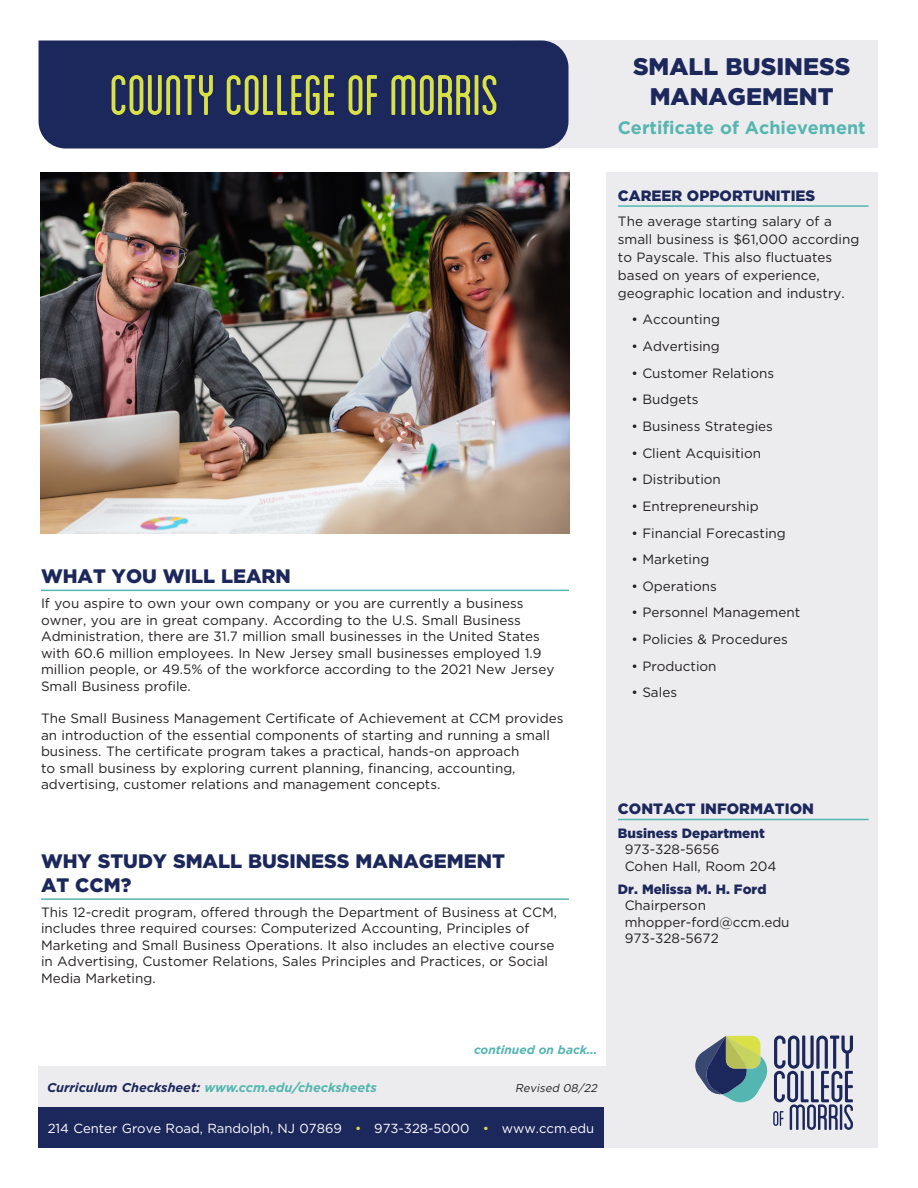
<style>
.page{position:relative;width:918px;height:1188px;background:#fff}
.page>*{position:absolute;margin:0;border:0;box-sizing:border-box;transform-origin:0 0}
.t1{font:condensed 60px "Blanch";letter-spacing:-.005em;color:#d9e146}
.MastHeader{font:900 24px/30px "Gotham";color:#1c275b;text-align:center}
.Headers{font:900 19.5px/23.4px "Gotham";color:#1c275b}
.Degree_Type{font:700 18px "Gotham";color:#55b6b1}
.Headers_Grey_Sidebar{font:900 15px "Gotham";color:#1c275b}
.Copy{font:13.5px/16.5px "Gotham";color:#231f20}
.Careers{font:13.5px/18px "Gotham";color:#231f20}
.Contact_Details{font:13.5px/16.5px "Gotham";color:#231f20}
.Contact_Bold_Name{font:900 13.5px "Gotham";color:#1c275b}
.t2{font:13.2px "Gotham";color:#fff}
.t3{font:italic 700 12.75px "Gotham";color:#55b6b1}
.Continued{font:italic 700 12px "Gotham";color:#55b6b1}
.t4{font:italic 11.25px "Gotham";color:#231f20}
.s1{color:#1c275b}
.s2{color:#d9e146}
</style>
<div class="page">
<div style="left:513px;top:40px;width:365px;height:108px;background:#ececee"></div>
<div style="left:39px;top:40px;width:529px;height:108px;background:#1c275b"></div>
<div style="left:606px;top:173px;width:272px;height:893px;background:#ececee"></div>
<div style="left:38px;top:1066px;width:840px;height:82px;background:#ececee"></div>
<div style="left:38px;top:1107px;width:565px;height:41px;background:#1c275b"></div>
<svg style="left:695px;top:1036px;width:158px;height:94px"></svg>
<hr style="left:41px;top:590px;width:528px;height:1px;background:#55b6b1">
<hr style="left:41px;top:898px;width:528px;height:2px;background:#55b6b1">
<img style="left:40px;top:173px;width:529px;height:361px">
<hr style="left:618px;top:205px;width:251px;height:2px;background:#55b6b1">
<hr style="left:618px;top:819px;width:251px;height:1px;background:#55b6b1">
<p class="t1" style="left:110px;top:63px;width:391px">COUNTY COLLEGE OF MORRIS</p>
<p class="Headers" style="left:41px;top:564px;width:251px">WHAT YOU WILL LEARN</p>
<p class="Copy" style="left:41px;top:595px;width:515px">If you aspire to own your own company or you are currently a business owner, you are in great company. According to the U.S. Small Business Administration, there are 31.7 million small businesses in the United States with 60.6 million employees. In New Jersey small businesses employed 1.9 million people, or 49.5% of the workforce according to the 2021 New Jersey Small Business profile.</p>
<p class="Copy" style="left:41px;top:710px;width:524px">The Small Business Management Certificate of Achievement at CCM provides an introduction of the essential components of starting and running a small business. The certificate program takes a practical, hands-on approach<br>to small business by exploring current planning, financing, accounting, advertising, customer relations and management concepts.</p>
<p class="Headers" style="left:41px;top:849px;width:465px">WHY STUDY SMALL BUSINESS MANAGEMENT<br>AT CCM?</p>
<p class="Copy" style="left:41px;top:903px;width:518px">This 12-credit program, offered through the Department of Business at CCM, includes three required courses: Computerized Accounting, Principles of Marketing and Small Business Operations. It also includes an elective course in Advertising, Customer Relations, Sales Principles and Practices, or Social Media Marketing.</p>
<p class="MastHeader" style="left:633px;top:51px;width:219px">SMALL BUSINESS<br>MANAGEMENT</p>
<p class="Degree_Type" style="left:618px;top:115px;width:250px">Certificate of Achievement</p>
<p class="Headers_Grey_Sidebar" style="left:618px;top:185px;width:199px">CAREER OPPORTUNITIES</p>
<p class="Careers" style="left:618px;top:212px;width:243px">The average starting salary of a small business is $61,000 according to Payscale. This also fluctuates based on years of experience, geographic location and industry.</p>
<p class="Careers" style="left:631px;top:310px;width:90px">• Accounting</p>
<p class="Careers" style="left:631px;top:337px;width:90px">• Advertising</p>
<p class="Careers" style="left:631px;top:364px;width:144px">• Customer Relations</p>
<p class="Careers" style="left:631px;top:390px;width:69px">• Budgets</p>
<p class="Careers" style="left:631px;top:417px;width:143px">• Business Strategies</p>
<p class="Careers" style="left:631px;top:444px;width:131px">• Client Acquisition</p>
<p class="Careers" style="left:631px;top:470px;width:91px">• Distribution</p>
<p class="Careers" style="left:631px;top:497px;width:129px">• Entrepreneurship</p>
<p class="Careers" style="left:631px;top:523px;width:156px">• Financial Forecasting</p>
<p class="Careers" style="left:631px;top:550px;width:79px">• Marketing</p>
<p class="Careers" style="left:631px;top:577px;width:87px">• Operations</p>
<p class="Careers" style="left:631px;top:603px;width:170px">• Personnel Management</p>
<p class="Careers" style="left:631px;top:630px;width:158px">• Policies &amp; Procedures</p>
<p class="Careers" style="left:631px;top:657px;width:87px">• Production</p>
<p class="Careers" style="left:631px;top:683px;width:47px">• Sales</p>
<p class="Headers_Grey_Sidebar" style="left:618px;top:799px;width:198px">CONTACT INFORMATION</p>
<p class="Contact_Bold_Name" style="left:618px;top:824px;width:148px">Business Department</p>
<p class="Contact_Details" style="left:625px;top:841px;width:153px">973-328-5656<br>Cohen Hall, Room 204</p>
<p class="Contact_Bold_Name" style="left:618px;top:880px;width:150px">Dr. Melissa M. H. Ford</p>
<p class="Contact_Details" style="left:625px;top:897px;width:166px">Chairperson mhopper-ford@ccm.edu<br>973-328-5672</p>
<p class="Continued" style="left:474px;top:1042px;width:125px">continued on back...</p>
<p class="t3" style="left:47px;top:1079px;width:331px"><span class="s1">Curriculum Checksheet:</span> www.ccm.edu/checksheets</p>
<p class="t4" style="left:515px;top:1081px;width:86px">Revised 08/22</p>
<p class="t2" style="left:48px;top:1120px;width:548px">214 Center Grove Road, Randolph, NJ 07869 <span class="s2">•</span> 973-328-5000 <span class="s2">•</span> www.ccm.edu</p>
</div>
